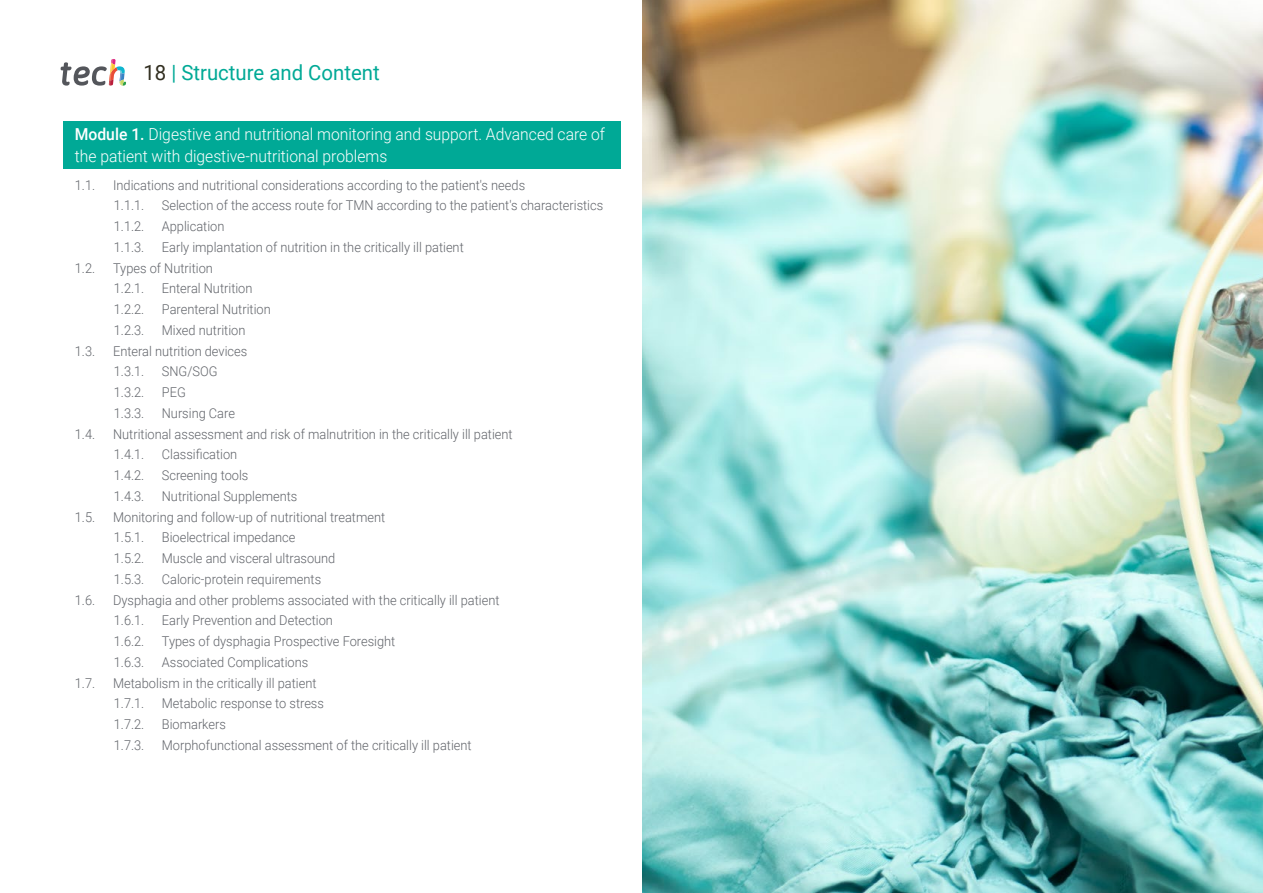
<style>
.page{position:relative;width:1263px;height:893px;background:#fff}
.page>*{position:absolute;margin:0;border:0;box-sizing:border-box;transform-origin:0 0}
.t1{font:21px "Roboto";color:#00a996}
.t2{font:300 16.5px/22.5px "Roboto";color:#fff;scale:.95 1}
.t3{font:300 13.5px/20.7px "Roboto";color:#61646a;scale:.95 1}
.s1{color:#312e20}
.s2{font-weight:500}
</style>
<div class="page">
<div style="left:64px;top:121px;width:557px;height:48px;background:#00a996"></div>
<img style="left:642px;top:0;width:621px;height:893px">
<svg style="left:61px;top:59px;width:65px;height:27px"></svg>
<h1 class="t1" style="left:144px;top:57px;width:238px"><span class="s1">18</span> | Structure and Content</h1>
<p class="t2" style="left:75px;top:122px;width:560px"><span class="s2">Module 1.</span> Digestive and nutritional monitoring and support. Advanced care of the patient with digestive-nutritional problems</p>
<p class="t3" style="left:75px;top:174px;width:23px">1.1.</p>
<p class="t3" style="left:113px;top:174px;width:435px">Indications and nutritional considerations according to the patient's needs<br>1.1.1.</p>
<p class="t3" style="left:162px;top:195px;width:466px">Selection of the access route for TMN according to the patient's characteristics</p>
<p class="t3" style="left:114px;top:215px;width:34px">1.1.2.</p>
<p class="t3" style="left:162px;top:215px;width:67px">Application</p>
<p class="t3" style="left:114px;top:236px;width:34px">1.1.3.</p>
<p class="t3" style="left:162px;top:236px;width:319px">Early implantation of nutrition in the critically ill patient</p>
<p class="t3" style="left:75px;top:257px;width:23px">1.2.</p>
<p class="t3" style="left:113px;top:257px;width:107px">Types of Nutrition<br>1.2.1.</p>
<p class="t3" style="left:162px;top:278px;width:97px">Enteral Nutrition</p>
<p class="t3" style="left:114px;top:298px;width:34px">1.2.2.</p>
<p class="t3" style="left:162px;top:298px;width:116px">Parenteral Nutrition</p>
<p class="t3" style="left:114px;top:319px;width:34px">1.2.3.</p>
<p class="t3" style="left:162px;top:319px;width:89px">Mixed nutrition</p>
<p class="t3" style="left:75px;top:340px;width:23px">1.3.</p>
<p class="t3" style="left:113px;top:340px;width:143px">Enteral nutrition devices<br>1.3.1.</p>
<p class="t3" style="left:162px;top:361px;width:60px">SNG/SOG</p>
<p class="t3" style="left:114px;top:381px;width:34px">1.3.2.</p>
<p class="t3" style="left:162px;top:381px;width:27px">PEG</p>
<p class="t3" style="left:114px;top:402px;width:34px">1.3.3.</p>
<p class="t3" style="left:162px;top:402px;width:78px">Nursing Care</p>
<p class="t3" style="left:75px;top:423px;width:23px">1.4.</p>
<p class="t3" style="left:113px;top:423px;width:422px">Nutritional assessment and risk of malnutrition in the critically ill patient<br>1.4.1.</p>
<p class="t3" style="left:162px;top:444px;width:81px">Classification</p>
<p class="t3" style="left:114px;top:464px;width:34px">1.4.2.</p>
<p class="t3" style="left:162px;top:464px;width:93px">Screening tools</p>
<p class="t3" style="left:114px;top:485px;width:34px">1.4.3.</p>
<p class="t3" style="left:162px;top:485px;width:144px">Nutritional Supplements</p>
<p class="t3" style="left:75px;top:506px;width:23px">1.5.</p>
<p class="t3" style="left:113px;top:506px;width:288px">Monitoring and follow-up of nutritional treatment<br>1.5.1.</p>
<p class="t3" style="left:162px;top:527px;width:142px">Bioelectrical impedance</p>
<p class="t3" style="left:114px;top:547px;width:34px">1.5.2.</p>
<p class="t3" style="left:162px;top:547px;width:184px">Muscle and visceral ultrasound</p>
<p class="t3" style="left:114px;top:568px;width:34px">1.5.3.</p>
<p class="t3" style="left:162px;top:568px;width:169px">Caloric-protein requirements</p>
<p class="t3" style="left:75px;top:589px;width:23px">1.6.</p>
<p class="t3" style="left:113px;top:589px;width:408px">Dysphagia and other problems associated with the critically ill patient<br>1.6.1.</p>
<p class="t3" style="left:162px;top:610px;width:182px">Early Prevention and Detection</p>
<p class="t3" style="left:114px;top:630px;width:34px">1.6.2.</p>
<p class="t3" style="left:162px;top:630px;width:247px">Types of dysphagia Prospective Foresight</p>
<p class="t3" style="left:114px;top:651px;width:34px">1.6.3.</p>
<p class="t3" style="left:162px;top:651px;width:156px">Associated Complications</p>
<p class="t3" style="left:75px;top:672px;width:23px">1.7.</p>
<p class="t3" style="left:113px;top:672px;width:216px">Metabolism in the critically ill patient<br>1.7.1.</p>
<p class="t3" style="left:162px;top:693px;width:172px">Metabolic response to stress</p>
<p class="t3" style="left:114px;top:713px;width:34px">1.7.2.</p>
<p class="t3" style="left:162px;top:713px;width:69px">Biomarkers</p>
<p class="t3" style="left:114px;top:734px;width:34px">1.7.3.</p>
<p class="t3" style="left:162px;top:734px;width:328px">Morphofunctional assessment of the critically ill patient</p>
</div>
